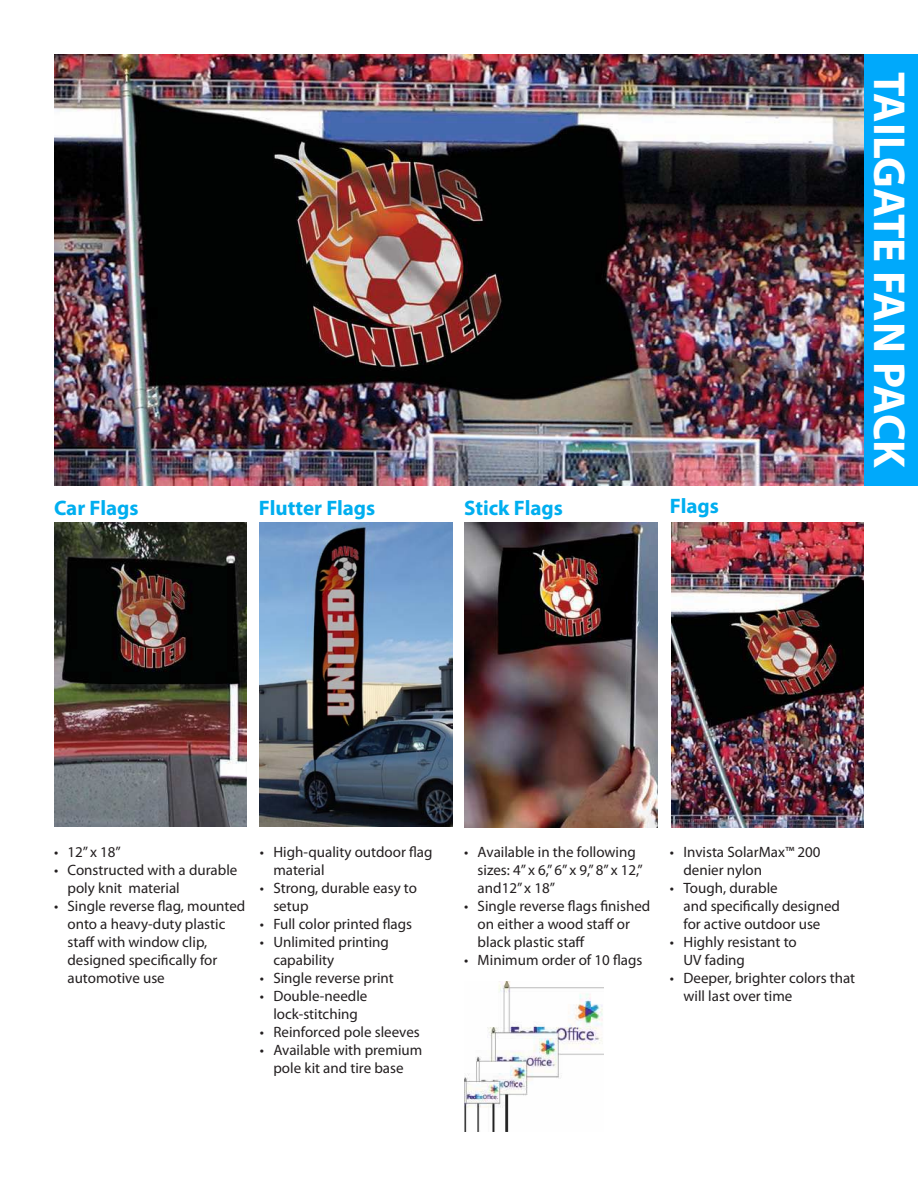
<style>
.page{position:relative;width:918px;height:1188px;background:#fff}
.page>*{position:absolute;margin:0;border:0;box-sizing:border-box;transform-origin:0 0}
.t1{font:700 45px "Myriad Pro";letter-spacing:-.01em;color:#fff}
.t2{font:700 21px "Myriad Pro";color:#00aeef}
.t3{font:15px/18px "Myriad Pro";color:#231f20}
</style>
<div class="page">
<div style="left:864px;top:54px;width:54px;height:432px;background:#00a9fb"></div>
<img style="left:54px;top:54px;width:810px;height:432px">
<img style="left:54px;top:522px;width:192px;height:304px">
<img style="left:672px;top:522px;width:192px;height:306px">
<img style="left:464px;top:522px;width:194px;height:306px">
<img style="left:260px;top:522px;width:192px;height:304px">
<img style="left:464px;top:981px;width:139px;height:151px">
<h2 class="t2" style="left:54px;top:499px;width:86px">Car Flags</h2>
<h2 class="t2" style="left:259px;top:499px;width:118px">Flutter Flags</h2>
<h2 class="t2" style="left:464px;top:499px;width:100px">Stick Flags</h2>
<h2 class="t2" style="left:670px;top:498px;width:51px">Flags</h2>
<h1 class="t1" style="left:907px;top:72px;width:398px;rotate:90deg">TAILGATE FAN PACK</h1>
<p class="t3" style="left:54px;top:843px;width:68px">• 12” x 18”</p>
<p class="t3" style="left:68px;top:861px;width:171px;text-indent:-14px">• Constructed with a durable poly knit material</p>
<p class="t3" style="left:68px;top:897px;width:179px;text-indent:-14px">• Single reverse flag, mounted onto a heavy-duty plastic staff with window clip, designed specifically for automotive use</p>
<p class="t3" style="left:273px;top:843px;width:161px;text-indent:-14px">• High-quality outdoor flag material</p>
<p class="t3" style="left:273px;top:879px;width:145px;text-indent:-14px">• Strong, durable easy to setup</p>
<p class="t3" style="left:260px;top:915px;width:154px">• Full color printed flags</p>
<p class="t3" style="left:273px;top:933px;width:117px;text-indent:-14px">• Unlimited printing capability</p>
<p class="t3" style="left:260px;top:969px;width:135px">• Single reverse print</p>
<p class="t3" style="left:260px;top:987px;width:109px;text-align:center">• Double-needle lock-stitching</p>
<p class="t3" style="left:260px;top:1023px;width:161px">• Reinforced pole sleeves</p>
<p class="t3" style="left:260px;top:1041px;width:164px;text-align:center">• Available with premium pole kit and tire base</p>
<p class="t3" style="left:478px;top:843px;width:167px;text-indent:-14px">• Available in the following sizes: 4” x 6,” 6” x 9,” 8” x 12,” and12” x 18”</p>
<p class="t3" style="left:478px;top:897px;width:174px;text-indent:-14px">• Single reverse flags finished on either a wood staff or black plastic staff</p>
<p class="t3" style="left:464px;top:951px;width:180px">• Minimum order of 10 flags</p>
<p class="t3" style="left:683px;top:843px;width:139px;text-indent:-13px">• Invista SolarMax™ 200 denier nylon</p>
<p class="t3" style="left:683px;top:879px;width:158px;text-indent:-13px">• Tough, durable<br>and specifically designed for active outdoor use</p>
<p class="t3" style="left:683px;top:933px;width:115px;text-indent:-13px">• Highly resistant to<br>UV fading</p>
<p class="t3" style="left:683px;top:969px;width:173px;text-indent:-13px">• Deeper, brighter colors that will last over time</p>
</div>
